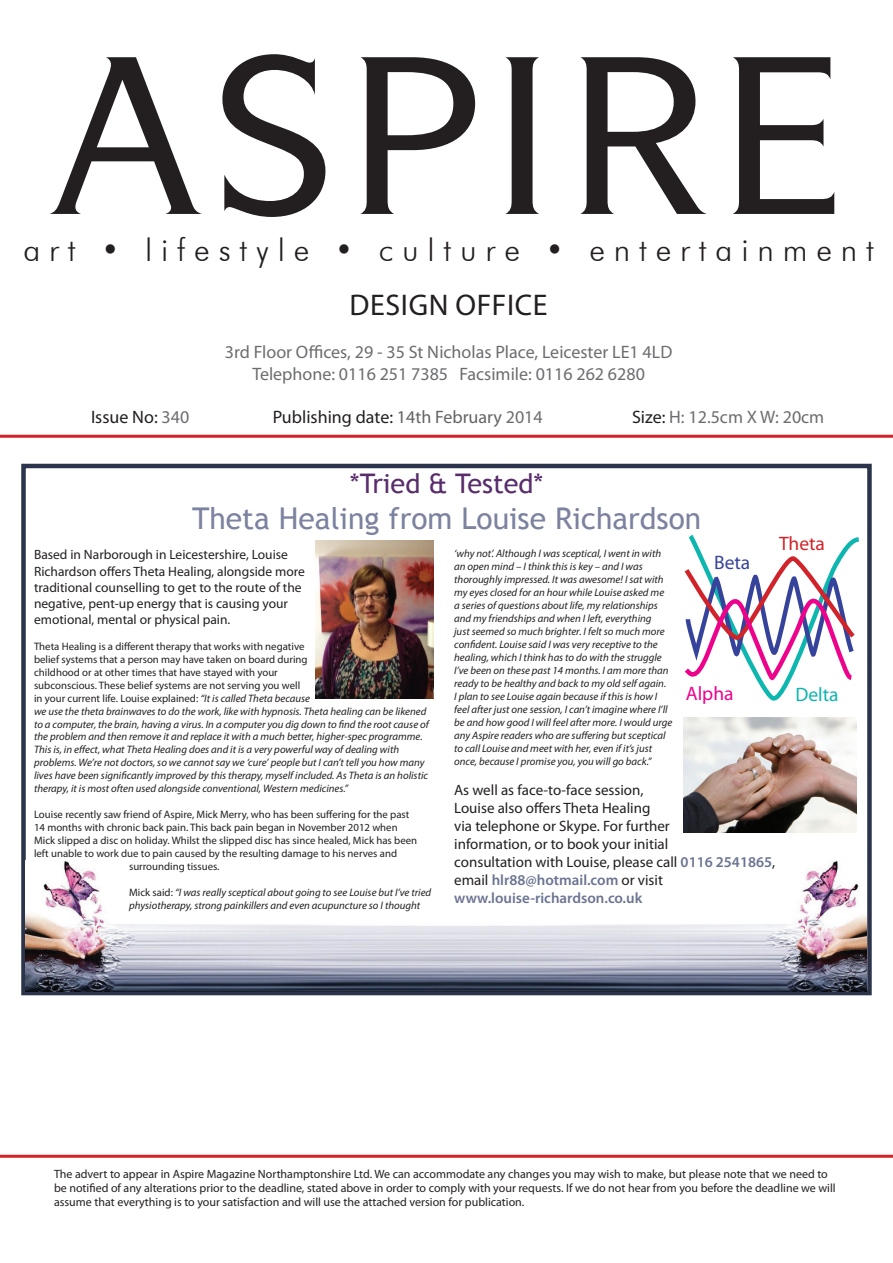
<style>
.page{position:relative;width:893px;height:1263px;background:#fff}
.page>*{position:absolute;margin:0;border:0;box-sizing:border-box;transform-origin:0 0}
.t1{font:300 31.5px "Futura BT";letter-spacing:.28em;color:#231f20}
.t2{font:30px "Trebuchet MS";color:#7c829f}
.t3{font:30px "Myriad Pro";letter-spacing:.02em;color:#231f20}
.t4{font:27px "Trebuchet MS";color:#592d6c}
.t5{font:19.5px "Myriad Pro";color:#d1232a}
.t6{font:19.5px "Myriad Pro";color:#ed028c}
.t7{font:19.5px "Myriad Pro";color:#0db6ae}
.t8{font:19.5px "Myriad Pro";color:#35439b}
.t9{font:18px/21.6px "Myriad Pro";color:#6c6d70;text-align:center}
.t10{font:18px "Myriad Pro";color:#231f20}
.t11{font:15px/18px "Myriad Pro";color:#231f20}
.t12{font:13.5px/16.2px "Myriad Pro";color:#231f20}
.t13{font:12px/14.4px "Myriad Pro";color:#231f20}
.t14{font:italic 10.8px/12.9px "Myriad Pro";color:#231f20}
.t15{font:10.8px "Myriad Pro";color:#231f20}
.s1{color:#6c6d70}
.s2{color:#636366}
.s3{color:#231f20}
.s4{font-style:normal}
.s5{font-weight:600;color:#6b7491}
</style>
<div class="page">
<hr style="left:0;top:1155px;width:893px;height:3px;background:#d1232a">
<hr style="left:0;top:435px;width:893px;height:3px;background:#d1232a">
<svg style="left:49px;top:57px;width:153px;height:157px"></svg>
<svg style="left:222px;top:54px;width:103px;height:163px"></svg>
<svg style="left:360px;top:57px;width:115px;height:157px"></svg>
<svg style="left:505px;top:57px;width:34px;height:157px"></svg>
<svg style="left:580px;top:57px;width:127px;height:157px"></svg>
<svg style="left:733px;top:57px;width:101px;height:157px"></svg>
<div style="left:21px;top:464px;width:851px;height:531px;background:#fff;border:4px solid #2b344a"></div>
<img style="left:25px;top:861px;width:842px;height:130px">
<svg style="left:684px;top:534px;width:175px;height:167px"></svg>
<img style="left:315px;top:541px;width:118px;height:157px">
<img style="left:684px;top:717px;width:172px;height:115px">
<h1 class="t1" style="left:23px;top:231px;width:852px">art • lifestyle • culture • entertainment</h1>
<h2 class="t3" style="left:350px;top:287px;width:199px">DESIGN OFFICE</h2>
<h3 class="t9" style="left:225px;top:341px;width:449px">3rd Floor Offices, 29 - 35 St Nicholas Place, Leicester LE1 4LD<br>Telephone: 0116 251 7385 Facsimile: 0116 262 6280</h3>
<h3 class="t10" style="left:91px;top:406px;width:100px">Issue No: <span class="s1">340</span></h3>
<h3 class="t10" style="left:273px;top:406px;width:272px">Publishing date: <span class="s2">14th February</span> <span class="s1">2014</span></h3>
<h3 class="t9" style="left:632px;top:406px;width:194px"><span class="s3">Size:</span> H: 12.5cm X W: 20cm</h3>
<h3 class="t4" style="left:350px;top:467px;width:195px">*Tried &amp; Tested*</h3>
<h2 class="t2" style="left:192px;top:500px;width:510px">Theta Healing from Louise Richardson</h2>
<p class="t12" style="left:34px;top:546px;width:272px">Based in Narborough in Leicestershire, Louise Richardson offers Theta Healing, alongside more traditional counselling to get to the route of the negative, pent-up energy that is causing your emotional, mental or physical pain.</p>
<p class="t14" style="left:34px;top:639px;width:396px"><span class="s4">Theta Healing is a different therapy that works with negative<br>belief systems that a person may have taken on board during<br>childhood or at other times that have stayed with your<br>subconscious. These belief systems are not serving you well<br>in your current life. Louise explained:</span> “It is called Theta because<br>we use the theta brainwaves to do the work, like with hypnosis. Theta healing can be likened to a computer, the brain, having a virus. In a computer you dig down to find the root cause of the problem and then remove it and replace it with a much better, higher-spec programme.<br>This is, in effect, what Theta Healing does and it is a very powerful way of dealing with problems. We’re not doctors, so we cannot say we ‘cure’ people but I can’t tell you how many lives have been significantly improved by this therapy, myself included. As Theta is an holistic therapy, it is most often used alongside conventional, Western medicines.”</p>
<p class="t15" style="left:34px;top:808px;width:377px">Louise recently saw friend of Aspire, Mick Merry, who has been suffering for the past</p>
<p class="t15" style="left:34px;top:821px;width:365px">14 months with chronic back pain. This back pain began in November 2012 when</p>
<p class="t15" style="left:34px;top:834px;width:385px">Mick slipped a disc on holiday. Whilst the slipped disc has since healed, Mick has been</p>
<p class="t15" style="left:34px;top:847px;width:365px">left unable to work due to pain caused by the resulting damage to his nerves and</p>
<p class="t15" style="left:129px;top:860px;width:92px">surrounding tissues.</p>
<p class="t14" style="left:129px;top:886px;width:304px"><span class="s4">Mick said:</span> “I was really sceptical about going to see Louise but I’ve tried physiotherapy, strong painkillers and even acupuncture so I thought</p>
<h3 class="t5" style="left:779px;top:531px;width:48px">Theta</h3>
<p class="t14" style="left:454px;top:547px;width:220px">‘why not’. Although I was sceptical, I went in with an open mind – I think this is key – and I was thoroughly impressed. It was awesome! I sat with my eyes closed for an hour while Louise asked me a series of questions about life, my relationships and my friendships and when I left, everything<br>just seemed so much brighter. I felt so much more confident. Louise said I was very receptive to the healing, which I think has to do with the struggle I’ve been on these past 14 months. I am more than ready to be healthy and back to my old self again.<br>I plan to see Louise again because if this is how I feel after just one session, I can’t imagine where I’ll be and how good I will feel after more. I would urge any Aspire readers who are suffering but sceptical to call Louise and meet with her, even if it’s just once, because I promise you, you will go back.”</p>
<p class="t11" style="left:454px;top:781px;width:323px">As well as face-to-face session,<br>Louise also offers Theta Healing<br>via telephone or Skype. For further<br>information, or to book your initial<br>consultation with Louise, please call <span class="s5">0116 2541865</span>, email <span class="s5">hlr88@hotmail.com</span> or visit <span class="s5">www.louise-richardson.co.uk</span></p>
<h3 class="t8" style="left:714px;top:550px;width:38px">Beta</h3>
<h3 class="t6" style="left:686px;top:682px;width:49px">Alpha</h3>
<h3 class="t7" style="left:795px;top:683px;width:45px">Delta</h3>
<p class="t13" style="left:54px;top:1166px;width:783px">The advert to appear in Aspire Magazine Northamptonshire Ltd. We can accommodate any changes you may wish to make, but please note that we need to be notified of any alterations prior to the deadline, stated above in order to comply with your requests. If we do not hear from you before the deadline we will assume that everything is to your satisfaction and will use the attached version for publication.</p>
</div>
